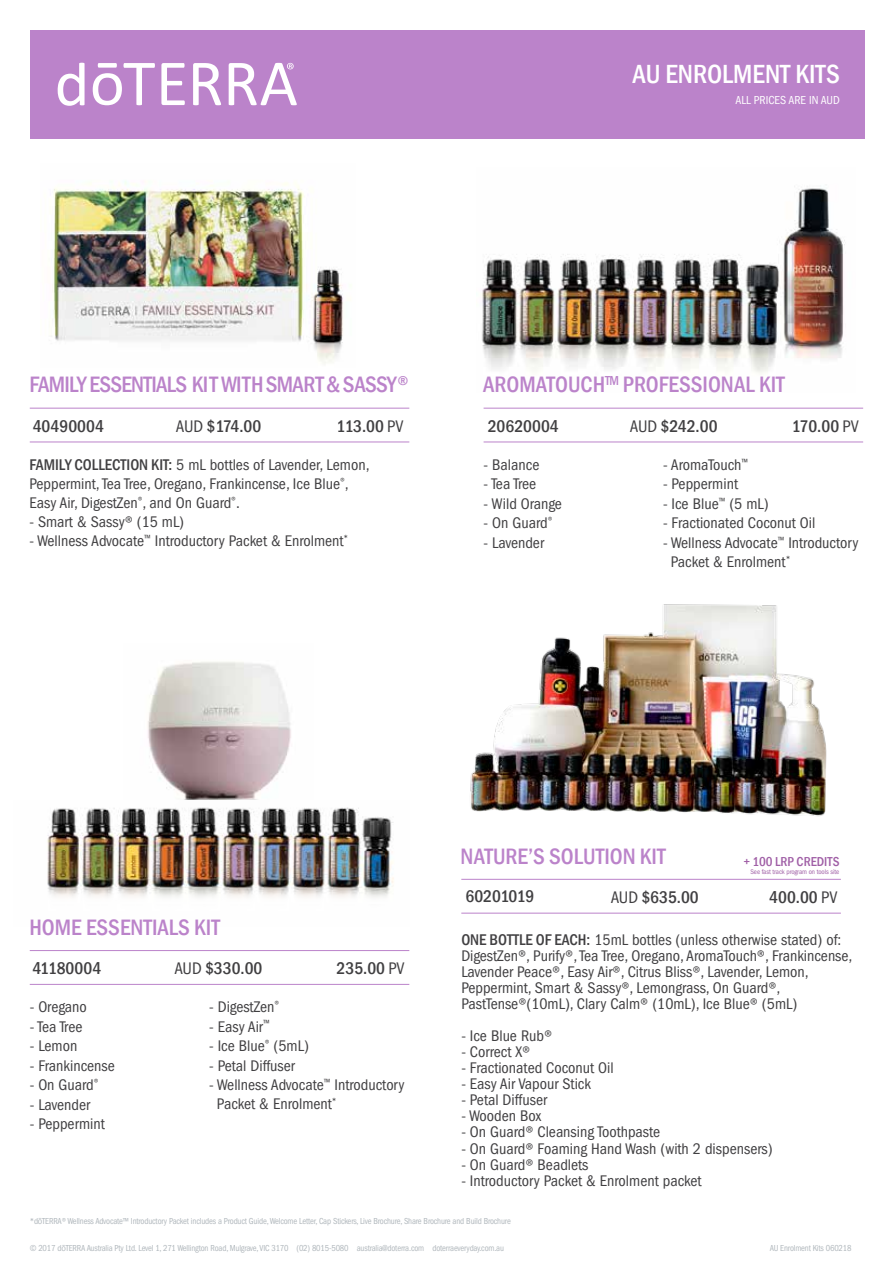
<style>
.page{position:relative;width:893px;height:1263px;background:#fff}
.page>*{position:absolute;margin:0;border:0;box-sizing:border-box;transform-origin:0 0}
.t1{font:500 condensed 27px "Franklin Gothic";color:#fff}
.t2{font:500 condensed 22.95px "Franklin Gothic";color:#bb83ca}
.t3{font:500 condensed 22.95px "Franklin Gothic";letter-spacing:-.03em;color:#bb83ca}
.t4{font:500 condensed 17.4px "Franklin Gothic";color:#414042}
.t5{font:500 condensed 17.4px "Franklin Gothic";letter-spacing:-.02em;color:#414042}
.t6{font:condensed 15.9px/19px "Franklin Gothic";color:#414042}
.t7{font:500 condensed 13.35px "Franklin Gothic";color:#a05fa6}
.t8{font:condensed 12px "Franklin Gothic";color:#fff}
.t9{font:condensed 9px "Franklin Gothic";letter-spacing:-.02em;color:#b0b7bc;scale:.96 1}
.t10{font:condensed 7.05px "Franklin Gothic";letter-spacing:-.01em;color:#a05fa6}
.s1{font-weight:400}
.s2{font-weight:500}
.s3{font-stretch:normal}
</style>
<div class="page">
<div style="left:30px;top:30px;width:834px;height:109px;background:#bb83ca"></div>
<svg style="left:193px;top:63px;width:28px;height:42px"></svg>
<svg style="left:161px;top:63px;width:24px;height:42px"></svg>
<svg style="left:93px;top:63px;width:62px;height:42px"></svg>
<svg style="left:58px;top:63px;width:27px;height:43px"></svg>
<svg style="left:229px;top:63px;width:68px;height:42px"></svg>
<img style="left:148px;top:662px;width:143px;height:138px">
<img style="left:47px;top:807px;width:347px;height:82px">
<svg style="left:48px;top:889px;width:342px;height:9px"></svg>
<hr style="left:30px;top:950px;width:379px;height:1px;background:#bb83ca">
<hr style="left:30px;top:984px;width:379px;height:1px;background:#bb83ca">
<hr style="left:30px;top:408px;width:379px;height:1px;background:#bb83ca">
<hr style="left:30px;top:442px;width:379px;height:1px;background:#bb83ca">
<img style="left:53px;top:181px;width:290px;height:183px">
<img style="left:482px;top:186px;width:363px;height:188px">
<hr style="left:484px;top:408px;width:379px;height:1px;background:#bb83ca">
<hr style="left:484px;top:442px;width:379px;height:1px;background:#bb83ca">
<hr style="left:461px;top:879px;width:380px;height:1px;background:#bb83ca">
<hr style="left:461px;top:913px;width:380px;height:1px;background:#bb83ca">
<img style="left:470px;top:604px;width:357px;height:213px">
<h1 class="t1" style="left:633px;top:56px;width:209px">AU ENROLMENT KITS</h1>
<p class="t8" style="left:735px;top:94px;width:106px">ALL PRICES ARE IN AUD</p>
<h2 class="t3" style="left:29px;top:370px;width:380px">FAMILY ESSENTIALS KIT WITH SMART &amp; SASSY<sup>®</sup></h2>
<p class="t4" style="left:33px;top:414px;width:73px">40490004</p>
<p class="t4" style="left:176px;top:415px;width:87px"><span class="s1">AUD</span> $174.00</p>
<p class="t4" style="left:337px;top:415px;width:68px">113.00 <span class="s1">PV</span></p>
<p class="t6" style="left:29px;top:455px;width:342px"><span class="s2">FAMILY COLLECTION KIT:</span> 5 mL bottles of Lavender, Lemon,<br>Peppermint, Tea Tree, Oregano, Frankincense, Ice Blue<sup>®</sup>,<br>Easy Air, DigestZen<sup>®</sup>, and On Guard<sup>®</sup>.</p>
<p class="t6" style="left:29px;top:512px;width:156px">- Smart &amp; Sassy® (15 mL)</p>
<p class="t6" style="left:29px;top:532px;width:320px">- Wellness Advocate<sup>™</sup> Introductory Packet &amp; Enrolment<sup>*</sup></p>
<h2 class="t2" style="left:483px;top:370px;width:303px">AROMATOUCH<sup>TM</sup> PROFESSIONAL KIT</h2>
<p class="t4" style="left:488px;top:414px;width:73px">20620004</p>
<p class="t4" style="left:630px;top:415px;width:89px"><span class="s1">AUD</span> $242.00</p>
<p class="t4" style="left:792px;top:415px;width:68px">170.00 <span class="s1">PV</span></p>
<p class="t6" style="left:484px;top:455px;width:57px">- Balance</p>
<p class="t6" style="left:484px;top:475px;width:54px">- Tea Tree</p>
<p class="t6" style="left:484px;top:494px;width:80px">- Wild Orange</p>
<p class="t6" style="left:484px;top:514px;width:70px">- On Guard<sup>®</sup></p>
<p class="t6" style="left:484px;top:533px;width:62px">- Lavender</p>
<p class="t6" style="left:663px;top:455px;width:87px">- AromaTouch<sup>™</sup></p>
<p class="t6" style="left:663px;top:475px;width:77px">- Peppermint</p>
<p class="t6" style="left:663px;top:494px;width:107px">- Ice Blue<sup>™</sup> (5 mL)</p>
<p class="t6" style="left:663px;top:514px;width:154px">- Fractionated Coconut Oil</p>
<p class="t6" style="left:671px;top:533px;width:189px;text-indent:-8px">- Wellness Advocate<sup>™</sup> Introductory<br>Packet &amp; Enrolment<sup>*</sup></p>
<h2 class="t2" style="left:29px;top:912px;width:192px">HOME ESSENTIALS KIT</h2>
<p class="t4" style="left:32px;top:957px;width:70px">41180004</p>
<p class="t4" style="left:174px;top:957px;width:90px"><span class="s1">AUD</span> $330.00</p>
<p class="t4" style="left:337px;top:957px;width:70px">235.00 <span class="s1">PV</span></p>
<p class="t6" style="left:30px;top:997px;width:59px">- Oregano</p>
<p class="t6" style="left:30px;top:1017px;width:54px">- Tea Tree</p>
<p class="t6" style="left:30px;top:1036px;width:49px">- Lemon</p>
<p class="t6" style="left:30px;top:1056px;width:87px">- Frankincense</p>
<p class="t6" style="left:30px;top:1075px;width:70px">- On Guard<sup>®</sup></p>
<p class="t6" style="left:30px;top:1095px;width:62px">- Lavender</p>
<p class="t6" style="left:30px;top:1114px;width:77px">- Peppermint</p>
<p class="t6" style="left:209px;top:997px;width:72px">- DigestZen<sup>®</sup></p>
<p class="t6" style="left:209px;top:1017px;width:62px">- Easy Air<sup>™</sup></p>
<p class="t6" style="left:209px;top:1036px;width:101px">- Ice Blue<sup>®</sup> (5mL)</p>
<p class="t6" style="left:209px;top:1056px;width:87px">- Petal Diffuser</p>
<p class="t6" style="left:217px;top:1075px;width:189px;text-indent:-8px">- Wellness Advocate<sup>™</sup> Introductory<br>Packet &amp; Enrolment<sup>*</sup></p>
<h2 class="t2" style="left:460px;top:841px;width:207px">NATURE’S SOLUTION KIT</h2>
<p class="t5" style="left:465px;top:885px;width:70px">60201019</p>
<p class="t4" style="left:611px;top:885px;width:90px"><span class="s1">AUD</span> $635.00</p>
<p class="t4" style="left:769px;top:885px;width:70px">400.00 <span class="s1">PV</span></p>
<p class="t6" style="left:461px;top:931px;width:393px;line-height:16px"><span class="s2">ONE BOTTLE OF EACH:</span> 15mL bottles (unless otherwise stated) of:<br>DigestZen®, Purify®, Tea Tree, Oregano, AromaTouch®, Frankincense, Lavender Peace®, Easy Air®, Citrus Bliss®, Lavender, Lemon, Peppermint, Smart &amp; Sassy®, Lemongrass, On Guard®, PastTense®(10mL), Clary Calm® (10mL), Ice Blue® (5mL)</p>
<p class="t6" style="left:461px;top:1026px;width:92px">- Ice Blue Rub®</p>
<p class="t6" style="left:461px;top:1042px;width:71px">- Correct X®</p>
<p class="t6" style="left:461px;top:1058px;width:154px">- Fractionated Coconut Oil</p>
<p class="t6" style="left:461px;top:1074px;width:131px">- Easy Air Vapour Stick</p>
<p class="t6" style="left:461px;top:1091px;width:87px">- Petal Diffuser</p>
<p class="t6" style="left:461px;top:1107px;width:81px">- Wooden Box</p>
<p class="t6" style="left:461px;top:1123px;width:200px">- On Guard® Cleansing Toothpaste</p>
<p class="t6" style="left:461px;top:1139px;width:313px">- On Guard® Foaming Hand Wash (with 2 dispensers)</p>
<p class="t6" style="left:461px;top:1155px;width:129px">- On Guard® Beadlets</p>
<p class="t6" style="left:461px;top:1171px;width:242px">- Introductory Packet &amp; Enrolment packet</p>
<p class="t7" style="left:743px;top:853px;width:98px">+ 100 LRP CREDITS</p>
<p class="t10" style="left:750px;top:868px;width:90px">See fast track program on tools site</p>
<p class="t9" style="left:30px;top:1216px;width:503px">*d<span class="s3">ō</span>TERRA® Wellness Advocate™ Introductory Packet includes a Product Guide, Welcome Letter, Cap Stickers, Live Brochure, Share Brochure and Build Brochure</p>
<p class="t9" style="left:30px;top:1243px;width:496px">© 2017 d<span class="s3">ō</span>TERRA Australia Pty Ltd. Level 1, 271 Wellington Road, Mulgrave, VIC 3170 (02) 8015-5080 australia@doterra.com doterraeveryday.com.au</p>
<p class="t9" style="left:770px;top:1243px;width:87px">AU Enrolment Kits 060218</p>
</div>
